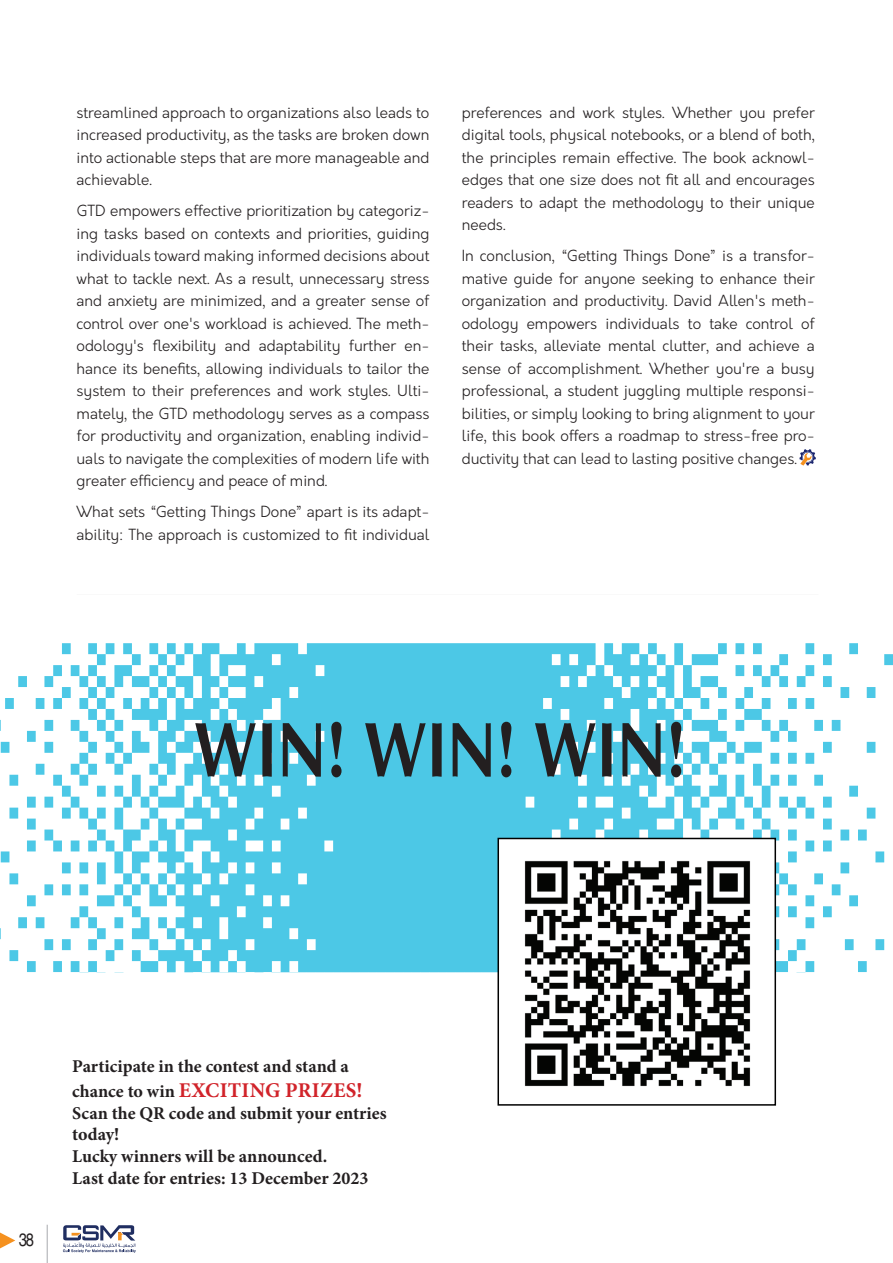
<style>
.page{position:relative;width:893px;height:1263px;background:#fff}
.page>*{position:absolute;margin:0;border:0;box-sizing:border-box;transform-origin:0 0}
.t1{font:700 21px "Minion Pro";letter-spacing:.01em;color:#d1232a}
.t2{font:700 18px/21.6px "Minion Pro";color:#231f20}
.t3{font:condensed 18px "Helvetica CE";color:#231f20}
.t4{font:300 15px/22.5px "Orkney";color:#231f20;text-align:justify}
.s1{font-size:18px;color:#231f20}
</style>
<div class="page">
<svg style="left:63px;top:1225px;width:73px;height:28px"></svg>
<svg style="left:0;top:1232px;width:15px;height:17px"></svg>
<hr style="left:47px;top:1225px;width:1px;height:38px;background:#a8a9ad">
<hr style="left:77px;top:595px;width:742px;height:1px;background:#000">
<svg style="left:799px;top:449px;width:17px;height:17px"></svg>
<svg style="left:0;top:643px;width:893px;height:329px;fill:#4cc8e6"></svg>
<svg style="left:195px;top:722px;width:486px;height:55px;background:#478fa1"></svg>
<div style="left:497px;top:838px;width:279px;height:268px;background:#fff;border:2px solid #000"></div>
<img style="left:524px;top:860px;width:227px;height:227px">
<p class="t4" style="left:77px;top:101px;width:354px">streamlined approach to organizations also leads to increased productivity, as the tasks are broken down into actionable steps that are more manageable and achievable.</p>
<p class="t4" style="left:77px;top:200px;width:354px">GTD empowers effective prioritization by categoriz&shy;ing tasks based on contexts and priorities, guiding individuals toward making informed decisions about what to tackle next. As a result, unnecessary stress and anxiety are minimized, and a greater sense of control over one's workload is achieved. The meth&shy;odology's flexibility and adaptability further en&shy;hance its benefits, allowing individuals to tailor the system to their preferences and work styles. Ulti&shy;mately, the GTD methodology serves as a compass for productivity and organization, enabling individ&shy;uals to navigate the complexities of modern life with greater efficiency and peace of mind.</p>
<p class="t4" style="left:77px;top:501px;width:354px">What sets “Getting Things Done” apart is its adapt&shy;ability: The approach is customized to fit individual</p>
<p class="t4" style="left:462px;top:101px;width:354px">preferences and work styles. Whether you prefer digital tools, physical notebooks, or a blend of both, the principles remain effective. The book acknowl&shy;edges that one size does not fit all and encourages readers to adapt the methodology to their unique needs.</p>
<p class="t4" style="left:462px;top:245px;width:354px">In conclusion, “Getting Things Done” is a transfor&shy;mative guide for anyone seeking to enhance their organization and productivity. David Allen's meth&shy;odology empowers individuals to take control of their tasks, alleviate mental clutter, and achieve a sense of accomplishment. Whether you're a busy professional, a student juggling multiple responsi&shy;bilities, or simply looking to bring alignment to your life, this book offers a roadmap to stress-free pro&shy;ductivity that can lead to lasting positive changes.</p>
<p class="t3" style="left:19px;top:1229px;width:17px">38</p>
<p class="t2" style="left:72px;top:1055px;width:278px">Participate in the contest and stand a</p>
<h1 class="t1" style="left:72px;top:1076px;width:292px"><span class="s1">chance to win</span> EXCITING PRIZES!</h1>
<p class="t2" style="left:72px;top:1102px;width:316px">Scan the QR code and submit your entries today!<br>Lucky winners will be announced.<br>Last date for entries: 13 December 2023</p>
</div>
